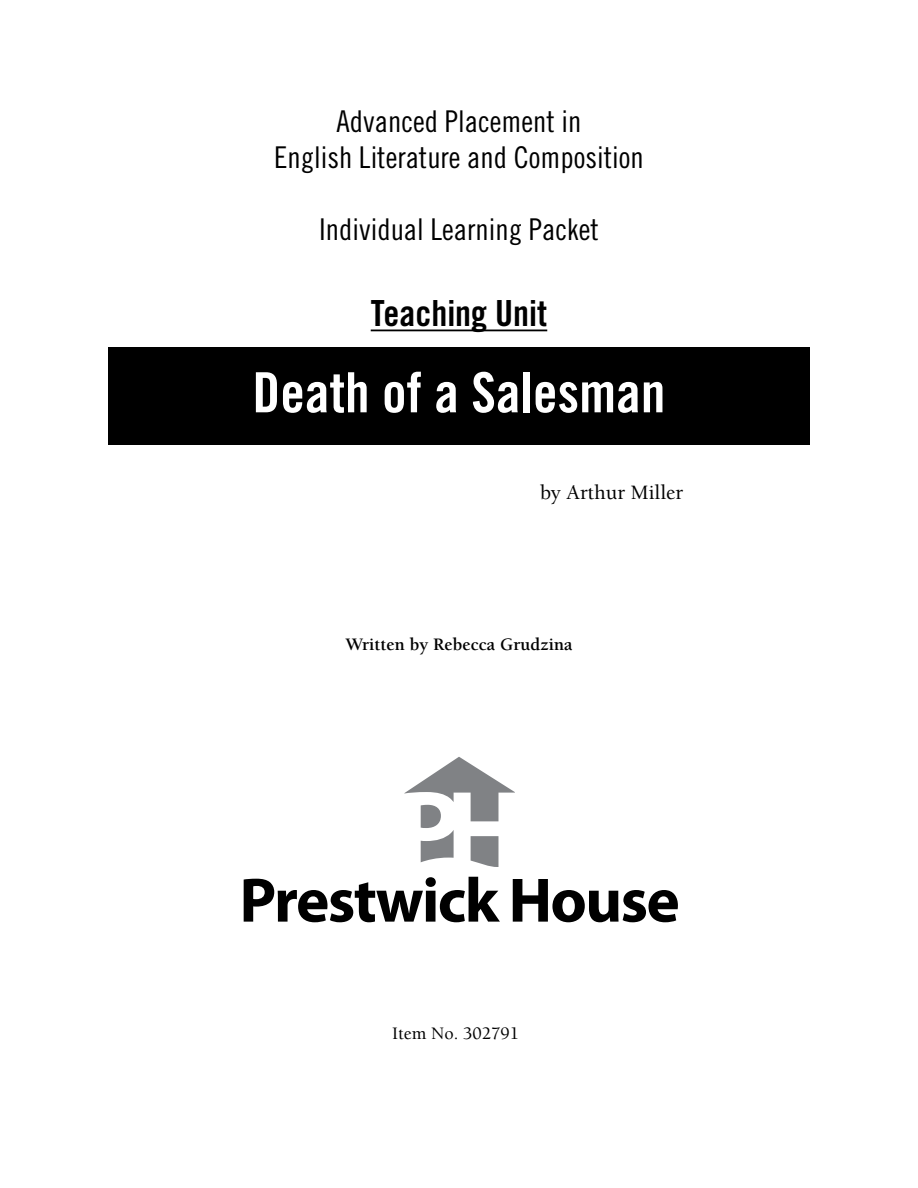
<style>
.page{position:relative;width:918px;height:1188px;background:#fff}
.page>*{position:absolute;margin:0;border:0;box-sizing:border-box;transform-origin:0 0}
.t1{font:55.5px "Trade Gothic Bold Cond Twenty";color:#fff}
.t2{font:36px "Trade Gothic Bold Cond Twenty";color:#000}
.t3{font:30px/36px "Trade Gothic Cond Eighteen";color:#000;text-align:center}
.t4{font:500 21px "Berkeley";color:#000}
.t5{font:700 18px "Berkeley";color:#000}
.t6{font:500 18px "Berkeley";color:#000}
</style>
<div class="page">
<div style="left:108px;top:347px;width:702px;height:98px;background:#000"></div>
<hr style="left:371px;top:330px;width:176px;height:1px;background:#000">
<svg style="left:244px;top:877px;width:256px;height:45px"></svg>
<svg style="left:513px;top:879px;width:165px;height:43px"></svg>
<svg style="left:404px;top:757px;width:111px;height:110px"></svg>
<p class="t3" style="left:274px;top:103px;width:371px">Advanced Placement in<br>English Literature and Composition</p>
<p class="t3" style="left:319px;top:211px;width:281px">Individual Learning Packet</p>
<p class="t2" style="left:371px;top:291px;width:178px">Teaching Unit</p>
<h1 class="t1" style="left:253px;top:359px;width:414px">Death of a Salesman</h1>
<p class="t4" style="left:540px;top:481px;width:145px">by Arthur Miller</p>
<p class="t5" style="left:346px;top:635px;width:228px">Written by Rebecca Grudzina</p>
<p class="t6" style="left:392px;top:1024px;width:129px">Item No. 302791</p>
</div>
